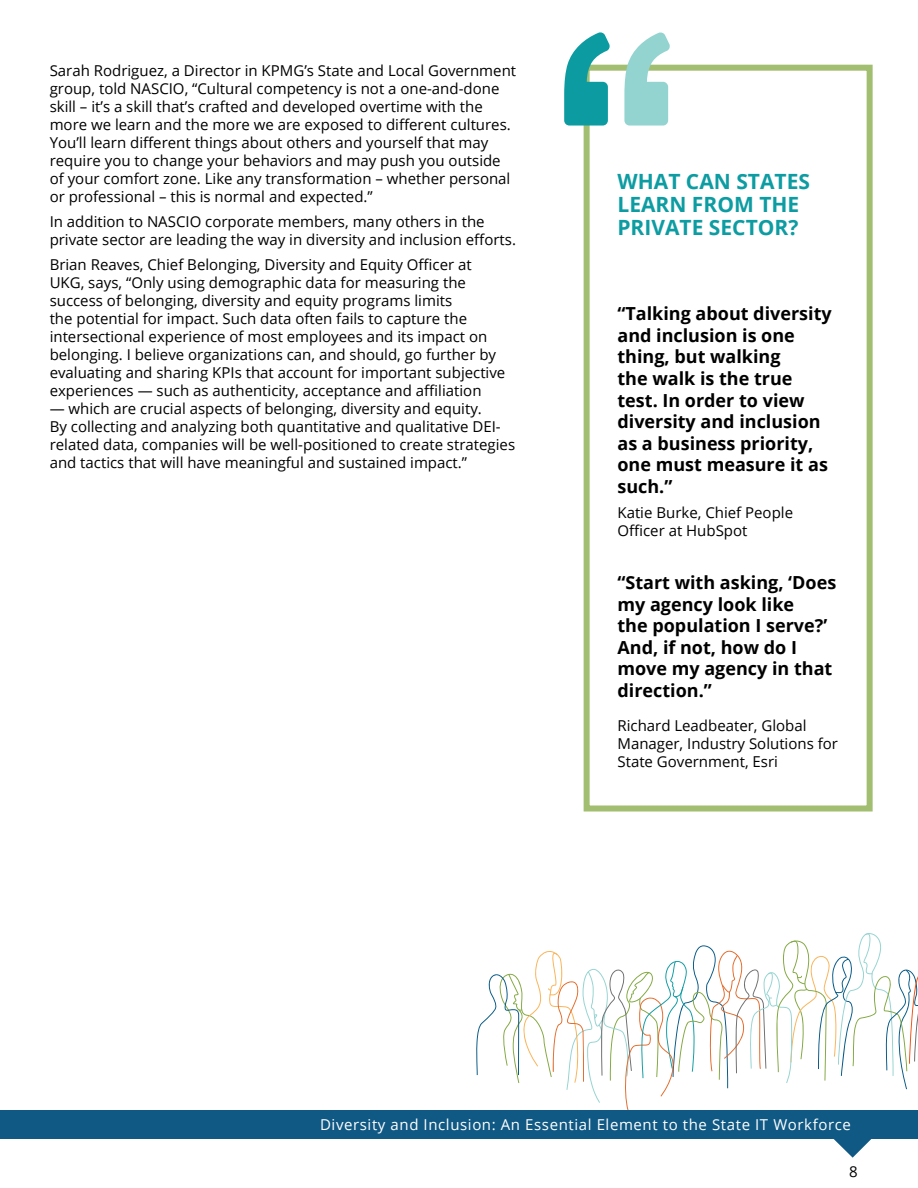
<style>
.page{position:relative;width:918px;height:1188px;background:#fff}
.page>*{position:absolute;margin:0;border:0;box-sizing:border-box;transform-origin:0 0}
.t1{font:700 21px/23.1px "Open Sans";color:#0c9ca2}
.t2{font:700 18px/21.6px "Open Sans";color:#000}
.t3{font:15px/18px "Open Sans";color:#000}
.t4{font:15px "Open Sans";letter-spacing:.04em;color:#fff}
</style>
<div class="page">
<div style="left:584px;top:65px;width:289px;height:747px;border:6px solid #a2be70"></div>
<svg style="left:564px;top:32px;width:46px;height:94px"></svg>
<svg style="left:624px;top:32px;width:47px;height:94px"></svg>
<svg style="left:476px;top:933px;width:442px;height:177px"></svg>
<svg style="left:815px;top:1138px;width:76px;height:20px"></svg>
<div style="left:0;top:1110px;width:918px;height:28px;background:#105984"></div>
<p class="t3" style="left:50px;top:61px;width:468px">Sarah Rodriguez, a Director in KPMG’s State and Local Government group, told NASCIO, “Cultural competency is not a one-and-done skill – it’s a skill that’s crafted and developed overtime with the more we learn and the more we are exposed to different cultures.<br>You’ll learn different things about others and yourself that may require you to change your behaviors and may push you outside of your comfort zone. Like any transformation – whether personal or professional – this is normal and expected.”</p>
<p class="t3" style="left:50px;top:212px;width:468px">In addition to NASCIO corporate members, many others in the private sector are leading the way in diversity and inclusion efforts.</p>
<p class="t3" style="left:50px;top:255px;width:457px">Brian Reaves, Chief Belonging, Diversity and Equity Officer at UKG, says, “Only using demographic data for measuring the success of belonging, diversity and equity programs limits<br>the potential for impact. Such data often fails to capture the intersectional experience of most employees and its impact on belonging. I believe organizations can, and should, go further by evaluating and sharing KPIs that account for important subjective experiences — such as authenticity, acceptance and affiliation</p>
<p class="t3" style="left:50px;top:399px;width:467px">— which are crucial aspects of belonging, diversity and equity.<br>By collecting and analyzing both quantitative and qualitative DEI&shy;related data, companies will be well-positioned to create strategies and tactics that will have meaningful and sustained impact.”</p>
<h3 class="t1" style="left:617px;top:169px;width:194px">WHAT CAN STATES<br>LEARN FROM THE<br>PRIVATE SECTOR?</h3>
<p class="t2" style="left:617px;top:302px;width:216px">“Talking about diversity and inclusion is one thing, but walking<br>the walk is the true test. In order to view diversity and inclusion as a business priority, one must measure it as such.”</p>
<p class="t3" style="left:617px;top:503px;width:177px">Katie Burke, Chief People<br>Officer at HubSpot</p>
<p class="t2" style="left:617px;top:571px;width:220px">“Start with asking, ‘Does my agency look like<br>the population I serve?’<br>And, if not, how do I move my agency in that direction.”</p>
<p class="t3" style="left:617px;top:716px;width:222px">Richard Leadbeater, Global<br>Manager, Industry Solutions for<br>State Government, Esri</p>
<p class="t4" style="left:320px;top:1114px;width:532px">Diversity and Inclusion: An Essential Element to the State IT Workforce</p>
<p class="t3" style="left:849px;top:1162px;width:10px">8</p>
</div>
